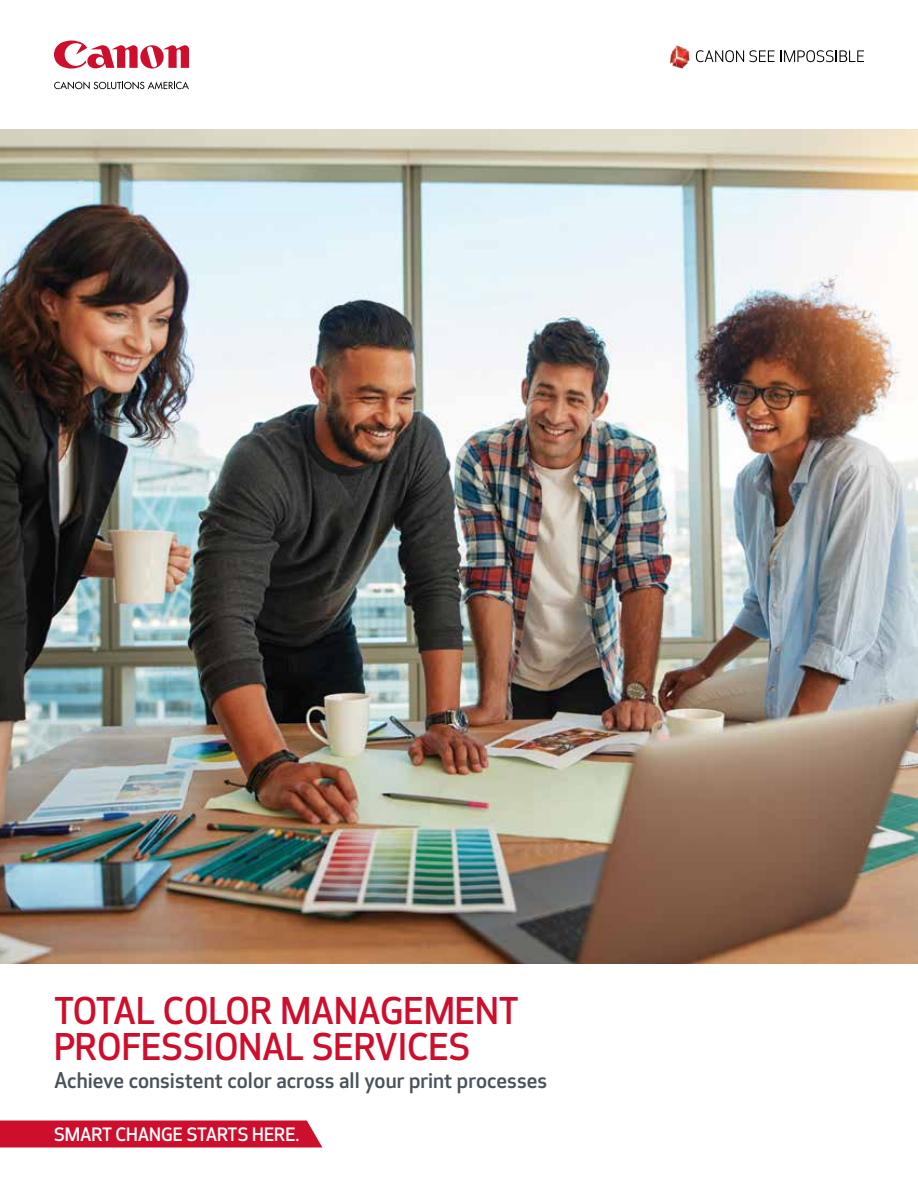
<style>
.page{position:relative;width:918px;height:1188px;background:#fff}
.page>*{position:absolute;margin:0;border:0;box-sizing:border-box;transform-origin:0 0}
.t1{font:500 36px/36px "Optic Sans 301";color:#ce0e2d}
.t2{font:500 21px "Optic Sans 301";color:#48525a}
.t3{font:500 18px "Optic Sans 301";color:#fff}
</style>
<div class="page">
<img style="left:0;top:130px;width:918px;height:834px">
<svg style="left:670px;top:45px;width:19px;height:24px"></svg>
<svg style="left:696px;top:50px;width:168px;height:12px"></svg>
<svg style="left:54px;top:82px;width:135px;height:7px"></svg>
<svg style="left:54px;top:40px;width:135px;height:29px"></svg>
<svg style="left:0;top:1120px;width:322px;height:28px;background:#d01b38"></svg>
<h1 class="t1" style="left:54px;top:994px;width:466px">TOTAL COLOR MANAGEMENT<br>PROFESSIONAL SERVICES</h1>
<p class="t2" style="left:54px;top:1068px;width:495px">Achieve consistent color across all your print processes</p>
<p class="t3" style="left:54px;top:1124px;width:247px">SMART CHANGE STARTS HERE.</p>
</div>
